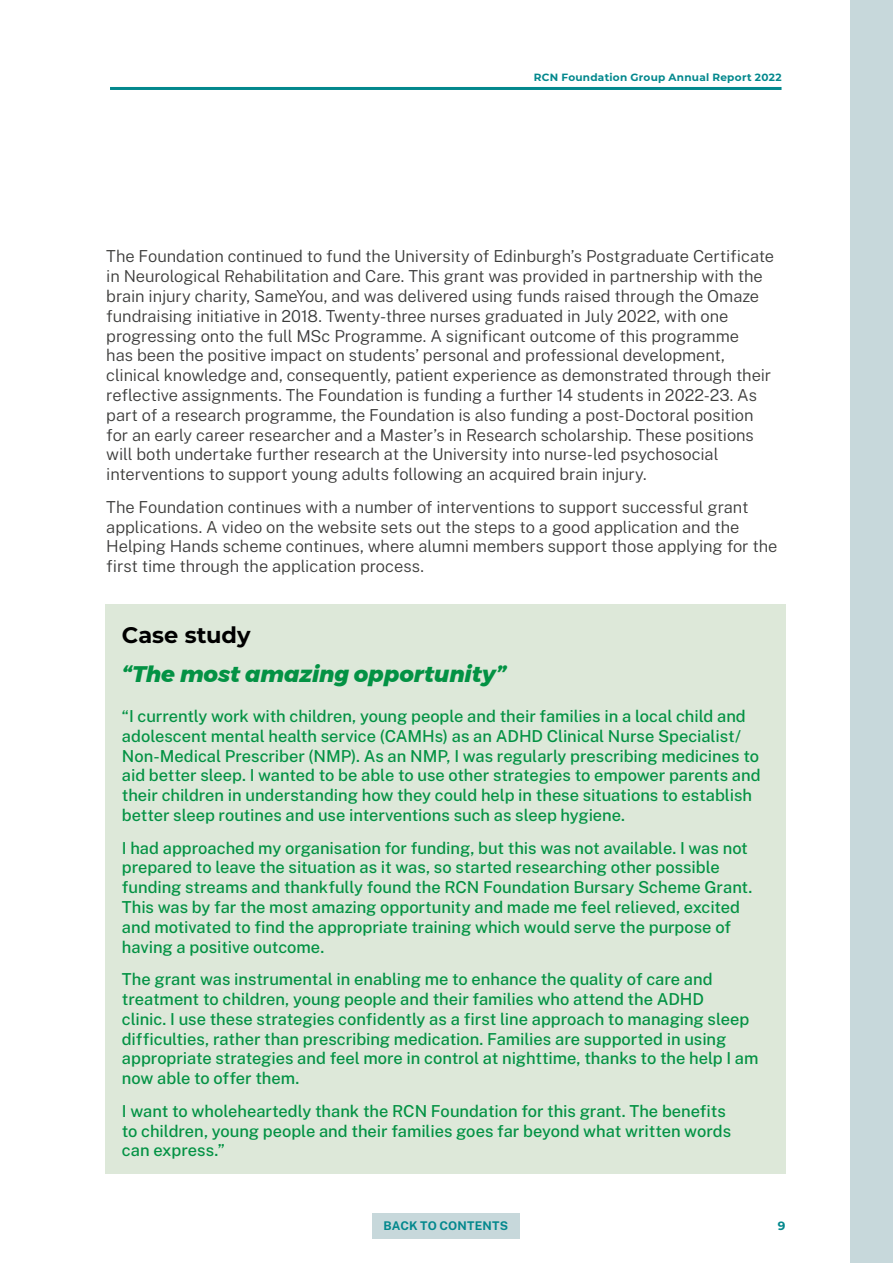
<style>
.page{position:relative;width:893px;height:1263px;background:#fff}
.page>*{position:absolute;margin:0;border:0;box-sizing:border-box;transform-origin:0 0}
.t1{font:italic 800 22.5px "Montserrat";letter-spacing:-.005em;color:#039244}
.t2{font:700 22.5px "Montserrat";color:#000}
.t3{font:500 16.5px/19.8px "Public Sans";letter-spacing:-.005em;color:#039244}
.t4{font:300 16.5px/19.8px "Public Sans";letter-spacing:-.005em;color:#3c3c3b}
.t5{font:700 12px "Public Sans";letter-spacing:.015em;color:#03888d}
.t6{font:700 12px "Montserrat";color:#03888d}
.t7{font:700 10.5px "Montserrat";letter-spacing:.025em;color:#03888d}
</style>
<div class="page">
<hr style="left:110px;top:87px;width:671px;height:3px;background:#03888d">
<div style="left:850px;top:0;width:43px;height:1263px;background:#c7d8db"></div>
<div style="left:372px;top:1213px;width:148px;height:25px;background:#c7d8db"></div>
<div style="left:105px;top:604px;width:680px;height:570px;background:#dde8d9"></div>
<p class="t7" style="left:534px;top:70px;width:249px">RCN Foundation Group Annual Report 2022</p>
<p class="t4" style="left:106px;top:245px;width:669px">The Foundation continued to fund the University of Edinburgh’s Postgraduate Certificate in Neurological Rehabilitation and Care. This grant was provided in partnership with the brain injury charity, SameYou, and was delivered using funds raised through the Omaze fundraising initiative in 2018. Twenty-three nurses graduated in July 2022, with one progressing onto the full MSc Programme. A significant outcome of this programme<br>has been the positive impact on students’ personal and professional development, clinical knowledge and, consequently, patient experience as demonstrated through their reflective assignments. The Foundation is funding a further 14 students in 2022-23. As part of a research programme, the Foundation is also funding a post-Doctoral position for an early career researcher and a Master’s in Research scholarship. These positions will both undertake further research at the University into nurse-led psychosocial interventions to support young adults following an acquired brain injury.</p>
<p class="t4" style="left:106px;top:496px;width:673px">The Foundation continues with a number of interventions to support successful grant applications. A video on the website sets out the steps to a good application and the Helping Hands scheme continues, where alumni members support those applying for the first time through the application process.</p>
<h1 class="t2" style="left:122px;top:618px;width:130px">Case study</h1>
<h1 class="t1" style="left:122px;top:656px;width:386px">“The most amazing opportunity”</h1>
<p class="t3" style="left:122px;top:705px;width:640px">“I currently work with children, young people and their families in a local child and adolescent mental health service (CAMHs) as an ADHD Clinical Nurse Specialist/ Non-Medical Prescriber (NMP). As an NMP, I was regularly prescribing medicines to aid better sleep. I wanted to be able to use other strategies to empower parents and their children in understanding how they could help in these situations to establish better sleep routines and use interventions such as sleep hygiene.</p>
<p class="t3" style="left:122px;top:837px;width:632px">I had approached my organisation for funding, but this was not available. I was not prepared to leave the situation as it was, so started researching other possible funding streams and thankfully found the RCN Foundation Bursary Scheme Grant.<br>This was by far the most amazing opportunity and made me feel relieved, excited and motivated to find the appropriate training which would serve the purpose of having a positive outcome.</p>
<p class="t3" style="left:122px;top:968px;width:638px">The grant was instrumental in enabling me to enhance the quality of care and treatment to children, young people and their families who attend the ADHD<br>clinic. I use these strategies confidently as a first line approach to managing sleep difficulties, rather than prescribing medication. Families are supported in using appropriate strategies and feel more in control at nighttime, thanks to the help I am now able to offer them.</p>
<p class="t3" style="left:122px;top:1100px;width:611px">I want to wholeheartedly thank the RCN Foundation for this grant. The benefits to children, young people and their families goes far beyond what written words can express.”</p>
<p class="t5" style="left:384px;top:1217px;width:126px">BACK TO CONTENTS</p>
<p class="t6" style="left:778px;top:1217px;width:9px">9</p>
</div>
